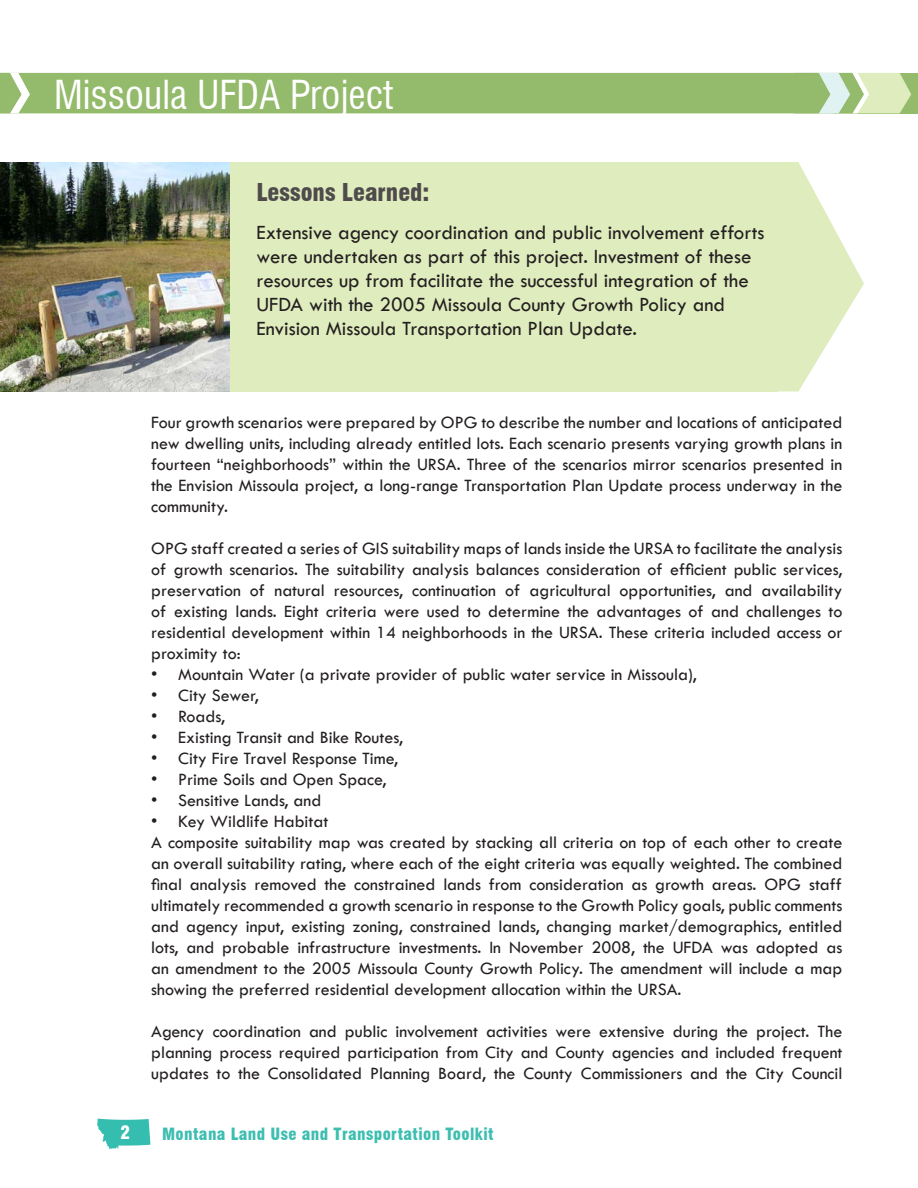
<style>
.page{position:relative;width:918px;height:1188px;background:#fff}
.page>*{position:absolute;margin:0;border:0;box-sizing:border-box;transform-origin:0 0}
.t1{font:condensed 39px "Swiss 721 BT";color:#fff}
.t2{font:900 condensed 24px "Swiss 721 BT";color:#4f4b4c}
.t3{font:21px/24px "Tw Cen";color:#231f20}
.t4{font:18px/21px "Tw Cen";color:#231f20;text-align:justify}
.t5{font:900 condensed 16.5px "Swiss 721 BT";letter-spacing:.025em;color:#3dbeb0}
</style>
<div class="page">
<div style="left:833px;top:73px;width:85px;height:40px;background:#94ba6b"></div>
<svg style="left:0;top:73px;width:911px;height:40px;background:#9abe73"></svg>
<div style="left:0;top:162px;width:778px;height:230px;background:#dfecbd"></div>
<svg style="left:778px;top:162px;width:86px;height:230px;fill:#dfecbd"></svg>
<img style="left:0;top:162px;width:230px;height:230px">
<svg style="left:97px;top:1119px;width:53px;height:30px"></svg>
<p class="t1" style="left:54px;top:71px;width:341px">Missoula UFDA Project</p>
<p class="t2" style="left:256px;top:178px;width:175px">Lessons Learned:</p>
<p class="t3" style="left:256px;top:220px;width:510px">Extensive agency coordination and public involvement efforts were undertaken as part of this project. Investment of these resources up from facilitate the successful integration of the UFDA with the 2005 Missoula County Growth Policy and Envision Missoula Transportation Plan Update.</p>
<p class="t4" style="left:151px;top:412px;width:693px">Four growth scenarios were prepared by OPG to describe the number and locations of anticipated new dwelling units, including already entitled lots. Each scenario presents varying growth plans in fourteen “neighborhoods” within the URSA. Three of the scenarios mirror scenarios presented in the Envision Missoula project, a long-range Transportation Plan Update process underway in the community.</p>
<p class="t4" style="left:151px;top:538px;width:693px">OPG staff created a series of GIS suitability maps of lands inside the URSA to facilitate the analysis of growth scenarios. The suitability analysis balances consideration of efficient public services, preservation of natural resources, continuation of agricultural opportunities, and availability of existing lands. Eight criteria were used to determine the advantages of and challenges to residential development within 14 neighborhoods in the URSA. These criteria included access or proximity to:</p>
<p class="t4" style="left:178px;top:664px;width:520px">Mountain Water (a private provider of public water service in Missoula),</p>
<p class="t4" style="left:178px;top:685px;width:82px">City Sewer,</p>
<p class="t4" style="left:178px;top:706px;width:48px">Roads,</p>
<p class="t4" style="left:178px;top:727px;width:226px">Existing Transit and Bike Routes,</p>
<p class="t4" style="left:178px;top:748px;width:221px">City Fire Travel Response Time,</p>
<p class="t4" style="left:178px;top:769px;width:210px">Prime Soils and Open Space,</p>
<p class="t4" style="left:178px;top:790px;width:145px">Sensitive Lands, and</p>
<p class="t4" style="left:178px;top:811px;width:152px">Key Wildlife Habitat</p>
<p class="t4" style="left:151px;top:832px;width:693px">A composite suitability map was created by stacking all criteria on top of each other to create an overall suitability rating, where each of the eight criteria was equally weighted. The combined final analysis removed the constrained lands from consideration as growth areas. OPG staff ultimately recommended a growth scenario in response to the Growth Policy goals, public comments and agency input, existing zoning, constrained lands, changing market/demographics, entitled lots, and probable infrastructure investments. In November 2008, the UFDA was adopted as an amendment to the 2005 Missoula County Growth Policy. The amendment will include a map showing the preferred residential development allocation within the URSA.</p>
<p class="t4" style="left:151px;top:1021px;width:693px">Agency coordination and public involvement activities were extensive during the project. The planning process required participation from City and County agencies and included frequent updates to the Consolidated Planning Board, the County Commissioners and the City Council</p>
<p class="t4" style="left:151px;top:664px;width:8px">• • • • • • • •</p>
<p class="t5" style="left:162px;top:1124px;width:333px">Montana Land Use and Transportation Toolkit</p>
</div>
